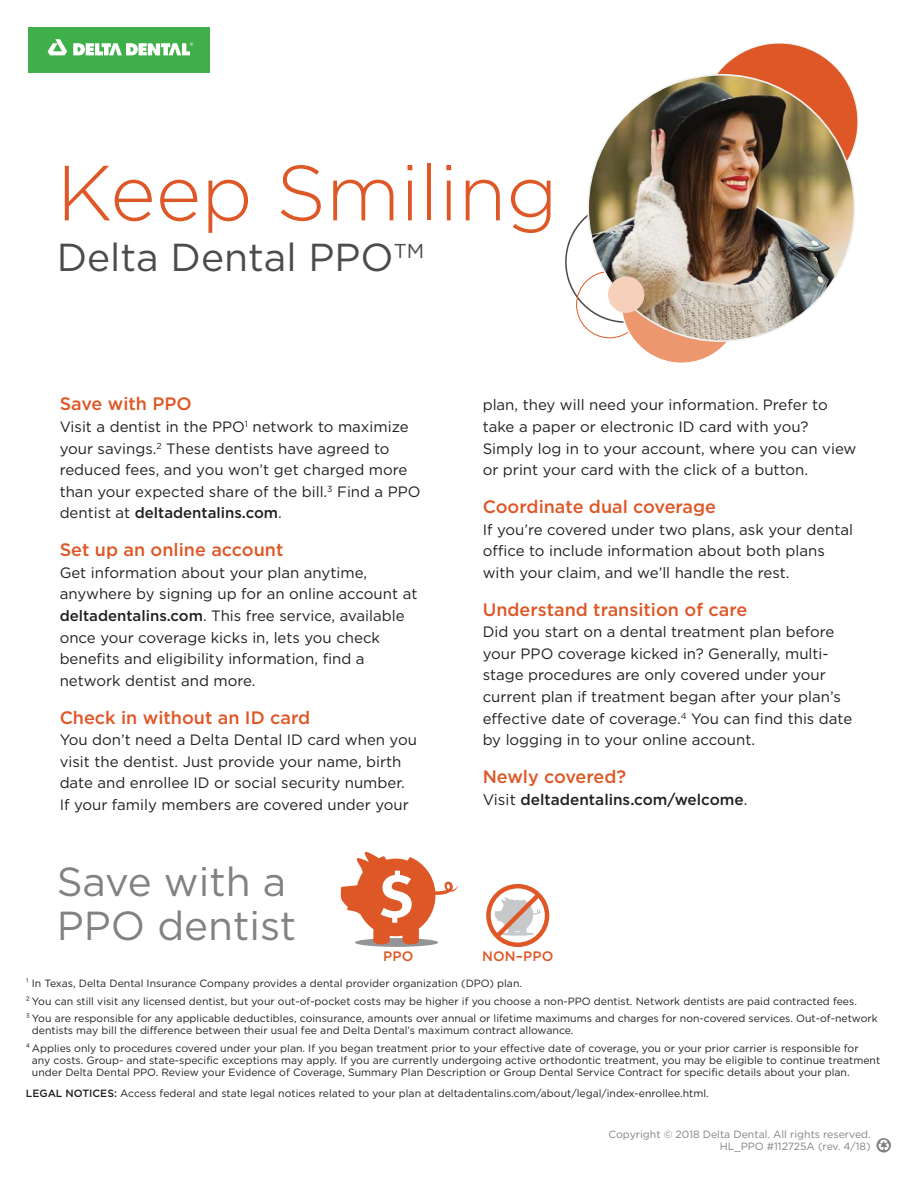
<style>
.page{position:relative;width:918px;height:1188px;background:#fff}
.page>*{position:absolute;margin:0;border:0;box-sizing:border-box;transform-origin:0 0}
.t1{font:300 78px "Gotham";color:#de5827}
.t2{font:40.5px/43.2px "Gotham";color:#808285}
.t3{font:39px "Gotham";color:#4c4c4e}
.t4{font:500 18px "Gotham";color:#de5827}
.t5{font:500 15.3px "Gotham";color:#231f20}
.t6{font:15px/21.6px "Gotham";color:#231f20}
.t7{font:500 13.65px "Gotham";letter-spacing:.01em;color:#de5827}
.t8{font:10.5px/17.4px "Gotham";color:#231f20}
.t9{font:10.5px/12px "Gotham";color:#808285;text-align:right}
.s1{font-weight:500}
.s2{font-weight:400}
</style>
<div class="page">
<div style="left:28px;top:27px;width:182px;height:45px;background:#3faf49"></div>
<svg style="left:48px;top:39px;width:19px;height:16px"></svg>
<svg style="left:73px;top:43px;width:120px;height:13px"></svg>
<svg style="left:876px;top:1138px;width:15px;height:15px"></svg>
<svg style="left:355px;top:938px;width:83px;height:9px"></svg>
<svg style="left:340px;top:851px;width:118px;height:93px"></svg>
<svg style="left:491px;top:888px;width:54px;height:54px"></svg>
<div style="left:486px;top:884px;width:63px;height:63px;border:4px solid #de5827;border-radius:50%"></div>
<div style="left:621px;top:243px;width:121px;height:120px;background:#ed976e;border-radius:50%"></div>
<div style="left:701px;top:43px;width:157px;height:157px;background:#de5827;border-radius:50%"></div>
<img style="left:588px;top:75px;width:267px;height:266px;border-radius:50%">
<div style="left:608px;top:277px;width:36px;height:36px;background:#f6d0ba;border-radius:50%"></div>
<h1 class="t1" style="left:57px;top:148px;width:503px">Keep Smiling</h1>
<h3 class="t3" style="left:57px;top:240px;width:369px">Delta Dental PPO<sup>TM</sup></h3>
<p class="t4" style="left:60px;top:396px;width:134px">Save with PPO</p>
<p class="t6" style="left:60px;top:417px;width:362px">Visit a dentist in the PPO<sup>1</sup> network to maximize your savings.<sup>2</sup> These dentists have agreed to reduced fees, and you won’t get charged more than your expected share of the bill.<sup>3</sup> Find a PPO dentist at <span class="s1">deltadentalins.com</span>.</p>
<p class="t4" style="left:60px;top:542px;width:225px">Set up an online account</p>
<p class="t6" style="left:60px;top:563px;width:359px">Get information about your plan anytime, anywhere by signing up for an online account at <span class="s1">deltadentalins.com</span>. This free service, available once your coverage kicks in, lets you check benefits and eligibility information, find a network dentist and more.</p>
<p class="t4" style="left:60px;top:709px;width:252px">Check in without an ID card</p>
<p class="t6" style="left:60px;top:730px;width:359px">You don’t need a Delta Dental ID card when you visit the dentist. Just provide your name, birth date and enrollee ID or social security number.<br>If your family members are covered under your</p>
<h2 class="t2" style="left:57px;top:863px;width:241px">Save with a<br>PPO dentist</h2>
<p class="t6" style="left:483px;top:395px;width:375px">plan, they will need your information. Prefer to take a paper or electronic ID card with you?<br>Simply log in to your account, where you can view or print your card with the click of a button.</p>
<p class="t4" style="left:483px;top:499px;width:235px">Coordinate dual coverage</p>
<p class="t6" style="left:483px;top:520px;width:372px">If you’re covered under two plans, ask your dental office to include information about both plans with your claim, and we’ll handle the rest.</p>
<p class="t4" style="left:483px;top:601px;width:266px">Understand transition of care</p>
<p class="t6" style="left:483px;top:622px;width:371px">Did you start on a dental treatment plan before your PPO coverage kicked in? Generally, multi&shy;stage procedures are only covered under your current plan if treatment began after your plan’s effective date of coverage.<sup>4</sup> You can find this date by logging in to your online account.</p>
<p class="t4" style="left:483px;top:769px;width:145px">Newly covered?</p>
<p class="t5" style="left:483px;top:793px;width:266px"><span class="s2">Visit</span> deltadentalins.com/welcome<span class="s2">.</span></p>
<p class="t7" style="left:383px;top:950px;width:32px">PPO</p>
<p class="t7" style="left:482px;top:950px;width:73px">NON–PPO</p>
<p class="t8" style="left:26px;top:976px;width:853px">1 In Texas, Delta Dental Insurance Company provides a dental provider organization (DPO) plan.<br>2 You can still visit any licensed dentist, but your out-of-pocket costs may be higher if you choose a non-PPO dentist. Network dentists are paid contracted fees.<br>3 You are responsible for any applicable deductibles, coinsurance, amounts over annual or lifetime maximums and charges for non-covered services. Out-of-network</p>
<p class="t8" style="left:26px;top:1023px;width:834px;text-indent:6px">dentists may bill the difference between their usual fee and Delta Dental’s maximum contract allowance.<br>4 Applies only to procedures covered under your plan. If you began treatment prior to your effective date of coverage, you or your prior carrier is responsible for</p>
<p class="t8" style="left:32px;top:1055px;width:850px;line-height:12px">any costs. Group- and state-specific exceptions may apply. If you are currently undergoing active orthodontic treatment, you may be eligible to continue treatment under Delta Dental PPO. Review your Evidence of Coverage, Summary Plan Description or Group Dental Service Contract for specific details about your plan.</p>
<p class="t8" style="left:26px;top:1085px;width:684px"><span class="s1">LEGAL NOTICES:</span> Access federal and state legal notices related to your plan at deltadentalins.com/about/legal/index-enrollee.html.</p>
<p class="t9" style="left:609px;top:1129px;width:264px">Copyright © 2018 Delta Dental. All rights reserved.<br>HL_PPO #112725A (rev. 4/18)</p>
</div>
